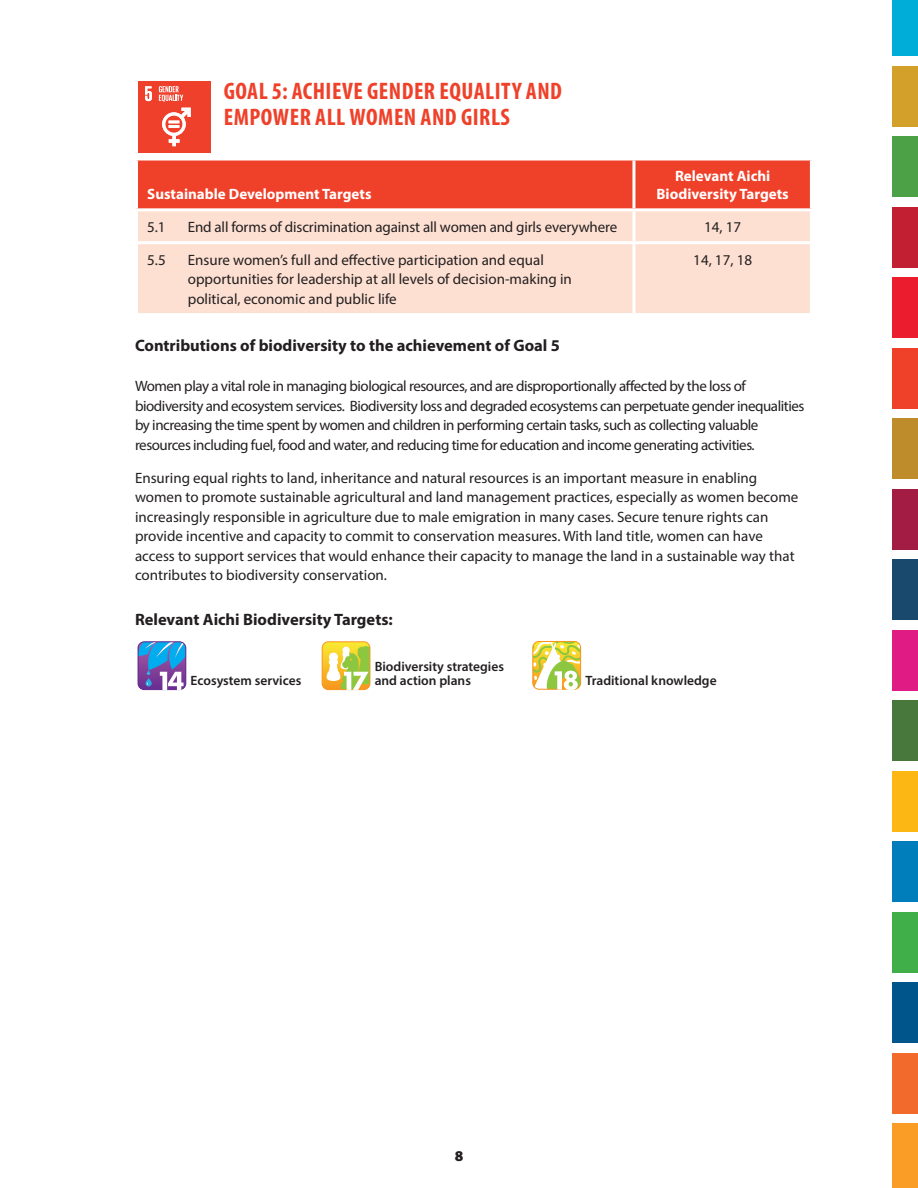
<style>
.page{position:relative;width:918px;height:1188px;background:#fff}
.page>*{position:absolute;margin:0;border:0;box-sizing:border-box;transform-origin:0 0}
.t1{font:700 condensed 24px/25.5px "Myriad Pro";letter-spacing:.02em;color:#ef412a}
.Body_Text{font:700 16.5px "Myriad Pro";color:#231f20}
.Table_Text{font:15px/19.5px "Myriad Pro";letter-spacing:-.005em;color:#231f20}
.Table_Text-2{font:15px/19.5px "Myriad Pro";letter-spacing:-.03em;color:#231f20}
.Body_Text-2{font:15px/19.5px "Myriad Pro";color:#231f20}
.Body_Text-3{font:700 15px/18px "Myriad Pro";color:#fff;text-align:center}
.t2{font:900 15px "Myriad Pro";color:#231f20}
.Table_Text-3{font:600 13.5px "Myriad Pro";color:#231f20}
</style>
<div class="page">
<div style="left:892px;top:66px;width:26px;height:60px;background:#d3a02a"></div>
<div style="left:892px;top:278px;width:26px;height:60px;background:#eb1c2d"></div>
<div style="left:892px;top:207px;width:26px;height:60px;background:#c31f33"></div>
<div style="left:892px;top:348px;width:26px;height:60px;background:#ef412a"></div>
<div style="left:892px;top:137px;width:26px;height:60px;background:#4ca045"></div>
<div style="left:892px;top:0;width:26px;height:56px;background:#00add9"></div>
<div style="left:892px;top:771px;width:26px;height:60px;background:#fdb714"></div>
<div style="left:892px;top:489px;width:26px;height:60px;background:#a31c44"></div>
<div style="left:892px;top:1053px;width:26px;height:60px;background:#f26a2c"></div>
<div style="left:892px;top:630px;width:26px;height:60px;background:#e01c84"></div>
<div style="left:892px;top:1124px;width:26px;height:64px;background:#f99d26"></div>
<div style="left:892px;top:419px;width:26px;height:60px;background:#bf8c2c"></div>
<div style="left:892px;top:701px;width:26px;height:60px;background:#49783c"></div>
<div style="left:892px;top:842px;width:26px;height:60px;background:#007dbb"></div>
<div style="left:892px;top:912px;width:26px;height:60px;background:#40ae49"></div>
<div style="left:892px;top:983px;width:26px;height:60px;background:#00558a"></div>
<div style="left:892px;top:560px;width:26px;height:60px;background:#19496c"></div>
<div style="left:136px;top:160px;width:675px;height:48px;background:#ef412a"></div>
<div style="left:138px;top:211px;width:672px;height:102px;background:#fde0d2"></div>
<hr style="left:135px;top:161px;width:3px;height:47px;background:#fff">
<hr style="left:632px;top:161px;width:3px;height:47px;background:#fff">
<hr style="left:810px;top:161px;width:3px;height:47px;background:#fff">
<hr style="left:632px;top:211px;width:3px;height:30px;background:#fff">
<hr style="left:135px;top:241px;width:499px;height:3px;background:#fff">
<hr style="left:634px;top:241px;width:179px;height:3px;background:#fff">
<hr style="left:632px;top:244px;width:3px;height:69px;background:#fff">
<div style="left:138px;top:81px;width:72px;height:71px;background:#ef402c"></div>
<svg style="left:145px;top:86px;width:7px;height:15px"></svg>
<svg style="left:162px;top:108px;width:29px;height:38px"></svg>
<svg style="left:159px;top:86px;width:24px;height:16px"></svg>
<svg style="left:322px;top:642px;width:48px;height:48px"></svg>
<svg style="left:138px;top:642px;width:48px;height:48px;background:#6183c6"></svg>
<svg style="left:533px;top:641px;width:48px;height:49px"></svg>
<p class="t1" style="left:224px;top:78px;width:340px">GOAL 5: ACHIEVE GENDER EQUALITY AND<br>EMPOWER ALL WOMEN AND GIRLS</p>
<p class="Body_Text-3" style="left:147px;top:185px;width:226px">Sustainable Development Targets</p>
<p class="Body_Text-3" style="left:657px;top:167px;width:134px">Relevant Aichi<br>Biodiversity Targets</p>
<p class="Body_Text-2" style="left:147px;top:217px;width:20px">5.1</p>
<p class="Body_Text-2" style="left:188px;top:217px;width:431px">End all forms of discrimination against all women and girls everywhere</p>
<p class="Body_Text-2" style="left:704px;top:217px;width:39px">14, 17</p>
<p class="Body_Text-2" style="left:147px;top:250px;width:20px">5.5</p>
<p class="Body_Text-2" style="left:188px;top:250px;width:386px">Ensure women’s full and effective participation and equal opportunities for leadership at all levels of decision-making in political, economic and public life</p>
<p class="Body_Text-2" style="left:693px;top:250px;width:60px">14, 17, 18</p>
<p class="Body_Text" style="left:135px;top:335px;width:426px">Contributions of biodiversity to the achievement of Goal 5</p>
<p class="Table_Text-2" style="left:135px;top:376px;width:671px">Women play a vital role in managing biological resources, and are disproportionally affected by the loss of biodiversity and ecosystem services. Biodiversity loss and degraded ecosystems can perpetuate gender inequalities by increasing the time spent by women and children in performing certain tasks, such as collecting valuable resources including fuel, food and water, and reducing time for education and income generating activities.</p>
<p class="Table_Text" style="left:135px;top:468px;width:665px">Ensuring equal rights to land, inheritance and natural resources is an important measure in enabling women to promote sustainable agricultural and land management practices, especially as women become increasingly responsible in agriculture due to male emigration in many cases. Secure tenure rights can provide incentive and capacity to commit to conservation measures. With land title, women can have access to support services that would enhance their capacity to manage the land in a sustainable way that contributes to biodiversity conservation.</p>
<p class="Body_Text" style="left:135px;top:609px;width:259px">Relevant Aichi Biodiversity Targets:</p>
<p class="Table_Text-3" style="left:375px;top:658px;width:131px">Biodiversity strategies</p>
<p class="Table_Text-3" style="left:191px;top:672px;width:112px">Ecosystem services</p>
<p class="Table_Text-3" style="left:375px;top:672px;width:98px">and action plans</p>
<p class="Table_Text-3" style="left:585px;top:671px;width:133px">Traditional knowledge</p>
<p class="t2" style="left:455px;top:1147px;width:10px">8</p>
</div>
